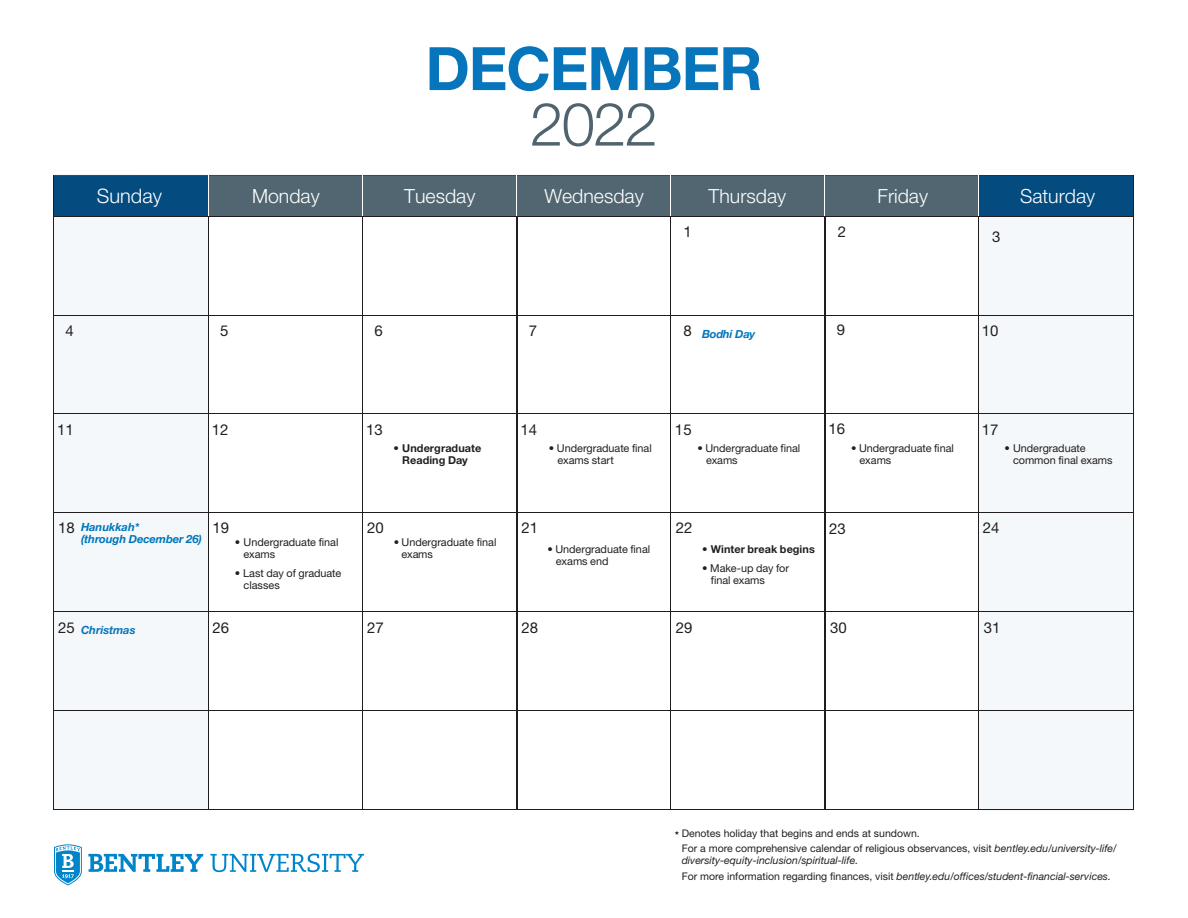
<style>
.page{position:relative;width:1188px;height:918px;background:#fff}
.page>*{position:absolute;margin:0;border:0;box-sizing:border-box;transform-origin:0 0}
.t1{font:700 60px "Helvetica Neue LT Std";letter-spacing:-.02em;color:#0775bc}
.t2{font:300 60px "Helvetica Neue LT Std";color:#4f646e}
.t3{font:300 19.95px "Helvetica Neue";color:#fff}
.t4{font:300 19.5px "Helvetica Neue";color:#fff}
.t5{font:15px "Helvetica Neue LT Std";color:#231f20}
.t6{font:italic 700 11.25px/12px "Helvetica Neue";letter-spacing:-.01em;color:#0076bd}
.t7{font:italic 700 11.25px "Helvetica Neue";letter-spacing:-.005em;color:#0775bc}
.t8{font:10.8px/12px "Helvetica Neue LT Std";letter-spacing:-.005em;color:#231f20}
.t9{font:700 10.8px/12px "Helvetica Neue LT Std";letter-spacing:.005em;color:#231f20;text-align:center}
.t10{font:italic 10.5px/15.3px "Helvetica Neue LT Std";color:#231f20}
.t11{font:10.5px/15.3px "Helvetica Neue LT Std";color:#231f20}
.s1{font-weight:400}
.s2{font-style:italic}
.s3{font-style:normal}
</style>
<div class="page">
<hr style="left:1134px;top:175px;width:1px;height:634px;background:#211d1e">
<div style="left:54px;top:175px;width:1080px;height:41px;background:#516671"></div>
<div style="left:55px;top:217px;width:154px;height:593px;background:#f4f8fa"></div>
<div style="left:980px;top:217px;width:154px;height:593px;background:#f4f8fa"></div>
<div style="left:54px;top:176px;width:155px;height:40px;background:#044b7f"></div>
<div style="left:979px;top:175px;width:154px;height:41px;background:#044b7f"></div>
<hr style="left:54px;top:315px;width:1080px;height:1px;background:#211d1e">
<hr style="left:54px;top:414px;width:1080px;height:1px;background:#211d1e">
<hr style="left:54px;top:512px;width:1080px;height:1px;background:#211d1e">
<hr style="left:54px;top:611px;width:1080px;height:1px;background:#211d1e">
<hr style="left:54px;top:710px;width:1080px;height:1px;background:#211d1e">
<hr style="left:54px;top:175px;width:1080px;height:1px;background:#211d1e">
<hr style="left:54px;top:216px;width:1080px;height:1px;background:#211d1e">
<hr style="left:209px;top:216px;width:1px;height:594px;background:#211d1e">
<hr style="left:363px;top:216px;width:1px;height:594px;background:#211d1e">
<hr style="left:517px;top:216px;width:1px;height:594px;background:#211d1e">
<hr style="left:671px;top:216px;width:1px;height:594px;background:#211d1e">
<hr style="left:825px;top:217px;width:1px;height:593px;background:#211d1e">
<hr style="left:979px;top:216px;width:1px;height:594px;background:#211d1e">
<hr style="left:54px;top:175px;width:1px;height:635px;background:#211d1e">
<hr style="left:1133px;top:175px;width:1px;height:634px;background:#211d1e">
<hr style="left:54px;top:810px;width:1080px;height:1px;background:#211d1e">
<hr style="left:208px;top:175px;width:1px;height:41px;background:#fff">
<hr style="left:362px;top:175px;width:1px;height:41px;background:#fff">
<hr style="left:516px;top:175px;width:1px;height:41px;background:#fff">
<hr style="left:670px;top:175px;width:1px;height:41px;background:#fff">
<hr style="left:824px;top:175px;width:1px;height:41px;background:#fff">
<hr style="left:978px;top:175px;width:1px;height:41px;background:#fff">
<svg style="left:88px;top:854px;width:115px;height:18px"></svg>
<svg style="left:210px;top:854px;width:154px;height:18px"></svg>
<svg style="left:54px;top:844px;width:28px;height:41px"></svg>
<h1 class="t1" style="left:425px;top:32px;width:339px">DECEMBER</h1>
<h1 class="t2" style="left:530px;top:88px;width:130px">2022</h1>
<h2 class="t3" style="left:97px;top:180px;width:67px">Sunday</h2>
<h3 class="t4" style="left:252px;top:181px;width:69px">Monday</h3>
<h3 class="t4" style="left:404px;top:180px;width:73px">Tuesday</h3>
<h3 class="t4" style="left:545px;top:181px;width:101px">Wednesday</h3>
<h3 class="t4" style="left:709px;top:180px;width:79px">Thursday</h3>
<h3 class="t4" style="left:878px;top:180px;width:52px">Friday</h3>
<h3 class="t4" style="left:1020px;top:180px;width:77px">Saturday</h3>
<h3 class="t5" style="left:683px;top:223px;width:10px">1</h3>
<h3 class="t5" style="left:838px;top:223px;width:10px">2</h3>
<h3 class="t5" style="left:992px;top:227px;width:10px">3</h3>
<h3 class="t5" style="left:66px;top:322px;width:10px">4</h3>
<h3 class="t5" style="left:220px;top:322px;width:10px">5</h3>
<h3 class="t5" style="left:374px;top:322px;width:10px">6</h3>
<h3 class="t5" style="left:529px;top:322px;width:10px">7</h3>
<h3 class="t5" style="left:683px;top:322px;width:10px">8</h3>
<h3 class="t5" style="left:837px;top:321px;width:10px">9</h3>
<h3 class="t5" style="left:982px;top:322px;width:18px">10</h3>
<p class="t6" style="left:702px;top:328px;width:55px">Bodhi Day</p>
<h3 class="t5" style="left:57px;top:421px;width:18px">11</h3>
<h3 class="t5" style="left:212px;top:421px;width:18px">12</h3>
<h3 class="t5" style="left:366px;top:421px;width:18px">13</h3>
<h3 class="t5" style="left:521px;top:421px;width:18px">14</h3>
<h3 class="t5" style="left:675px;top:421px;width:18px">15</h3>
<h3 class="t5" style="left:828px;top:419px;width:18px">16</h3>
<h3 class="t5" style="left:982px;top:421px;width:18px">17</h3>
<p class="t9" style="left:394px;top:442px;width:89px"><span class="s1">•</span> Undergraduate<br>Reading Day</p>
<p class="t8" style="left:558px;top:442px;width:96px;text-indent:-9px">• Undergraduate final exams start</p>
<p class="t8" style="left:706px;top:442px;width:96px;text-indent:-9px">• Undergraduate final exams</p>
<p class="t8" style="left:860px;top:442px;width:96px;text-indent:-9px">• Undergraduate final exams</p>
<p class="t8" style="left:1013px;top:442px;width:101px;text-indent:-9px">• Undergraduate common final exams</p>
<h3 class="t5" style="left:58px;top:519px;width:18px">18</h3>
<h3 class="t5" style="left:213px;top:519px;width:18px">19</h3>
<h3 class="t5" style="left:367px;top:519px;width:18px">20</h3>
<h3 class="t5" style="left:522px;top:519px;width:18px">21</h3>
<h3 class="t5" style="left:676px;top:519px;width:18px">22</h3>
<h3 class="t5" style="left:829px;top:520px;width:18px">23</h3>
<h3 class="t5" style="left:983px;top:519px;width:18px">24</h3>
<p class="t6" style="left:81px;top:521px;width:122px">Hanukkah*<br>(through December 26)</p>
<p class="t8" style="left:244px;top:536px;width:96px;text-indent:-9px">• Undergraduate final exams</p>
<p class="t8" style="left:244px;top:567px;width:99px;text-indent:-9px">• Last day of graduate classes</p>
<p class="t8" style="left:402px;top:536px;width:96px;text-indent:-8px">• Undergraduate final exams</p>
<p class="t8" style="left:556px;top:543px;width:96px;text-indent:-9px">• Undergraduate final exams end</p>
<p class="t9" style="left:702px;top:543px;width:114px"><span class="s1">•</span> Winter break begins</p>
<p class="t8" style="left:711px;top:562px;width:80px;text-indent:-9px">• Make-up day for final exams</p>
<h3 class="t5" style="left:58px;top:619px;width:18px">25</h3>
<h3 class="t5" style="left:213px;top:619px;width:18px">26</h3>
<h3 class="t5" style="left:367px;top:619px;width:18px">27</h3>
<h3 class="t5" style="left:522px;top:619px;width:18px">28</h3>
<h3 class="t5" style="left:676px;top:619px;width:18px">29</h3>
<h3 class="t5" style="left:830px;top:619px;width:18px">30</h3>
<h3 class="t5" style="left:984px;top:619px;width:18px">31</h3>
<p class="t7" style="left:81px;top:621px;width:56px">Christmas</p>
<p class="t11" style="left:682px;top:826px;width:437px;text-indent:-7px">* Denotes holiday that begins and ends at sundown.<br>For a more comprehensive calendar of religious observances, visit <span class="s2">bentley.edu/university-life/</span></p>
<p class="t10" style="left:682px;top:853px;width:431px">diversity-equity-inclusion/spiritual-life.<br><span class="s3">For more information regarding finances, visit</span> bentley.edu/offices/student-financial-services.</p>
</div>
